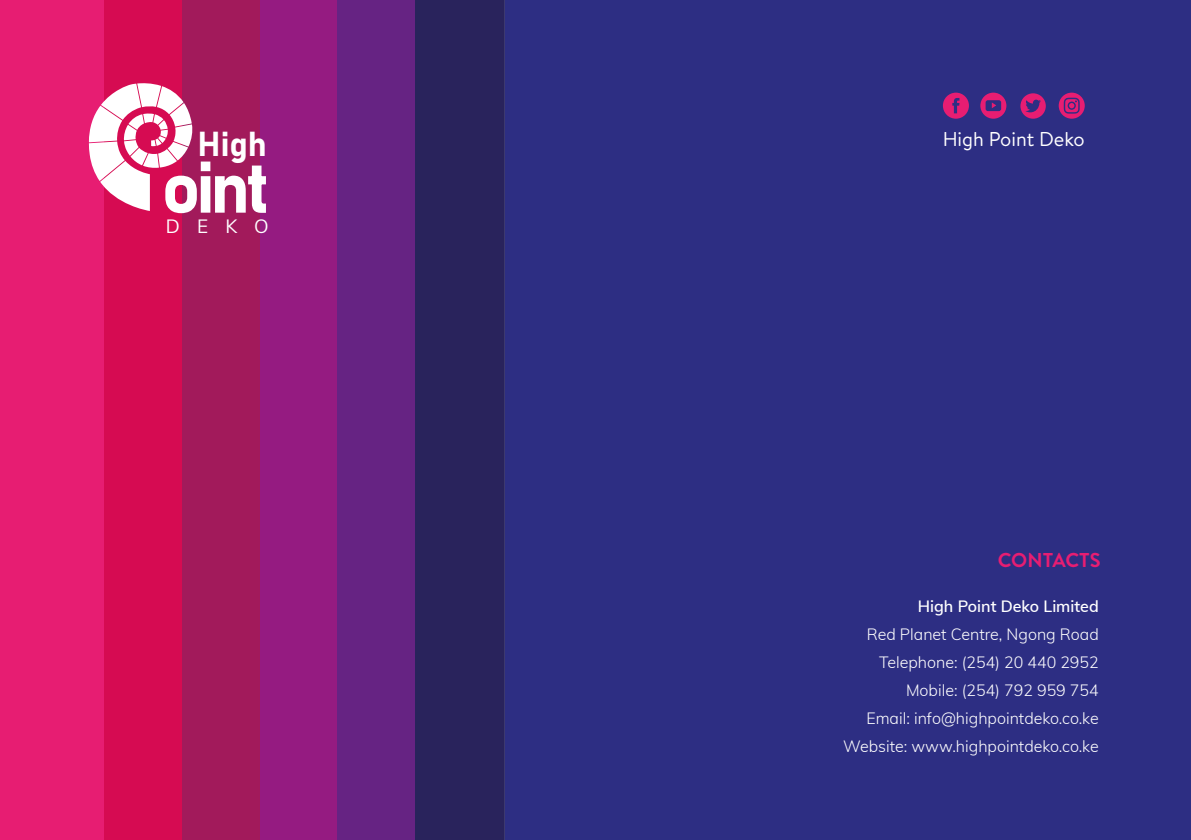
<style>
.page{position:relative;width:1191px;height:840px;background:#fff}
.page>*{position:absolute;margin:0;border:0;box-sizing:border-box;transform-origin:0 0}
.t1{font:72px "Bahnschrift";color:#fff}
.t2{font:34.2px "Bahnschrift";color:#fff}
.t3{font:20px "Brandon Text";color:#fff}
.t4{font:700 20px "Brandon Text";color:#e71d72}
.t5{font:18.8px "Mulish";color:#fff}
.t6{font:300 16px/28px "Mulish";color:#fff;text-align:right}
.t7{font:600 16px "Mulish";color:#fff}
</style>
<div class="page">
<div style="left:0;top:0;width:104px;height:839px;background:#e71d72"></div>
<div style="left:104px;top:0;width:78px;height:839px;background:#d60b52"></div>
<div style="left:182px;top:0;width:78px;height:839px;background:#a21a5b"></div>
<div style="left:260px;top:0;width:77px;height:839px;background:#951b81"></div>
<div style="left:337px;top:0;width:78px;height:839px;background:#662383"></div>
<div style="left:415px;top:0;width:90px;height:839px;background:#29235c"></div>
<div style="left:505px;top:0;width:686px;height:839px;background:#2d2e83"></div>
<svg style="left:89px;top:83px;width:104px;height:128px"></svg>
<svg style="left:943px;top:93px;width:26px;height:26px"></svg>
<svg style="left:980px;top:93px;width:26px;height:26px"></svg>
<svg style="left:1020px;top:93px;width:25px;height:26px"></svg>
<svg style="left:1058px;top:93px;width:26px;height:26px"></svg>
<h2 class="t2" style="left:198px;top:122px;width:71px">High</h2>
<h1 class="t1" style="left:161px;top:142px;width:109px">oint</h1>
<p class="t5" style="left:166px;top:212px;width:104px">DEKO</p>
<p class="t3" style="left:942px;top:125px;width:143px">High Point Deko</p>
<p class="t4" style="left:997px;top:546px;width:104px">CONTACTS</p>
<p class="t7" style="left:917px;top:594px;width:182px">High Point Deko Limited</p>
<p class="t6" style="left:843px;top:618px;width:257px">Red Planet Centre, Ngong Road<br>Telephone: (254) 20 440 2952<br>Mobile: (254) 792 959 754<br>Email: info@highpointdeko.co.ke<br>Website: www.highpointdeko.co.ke</p>
</div>
